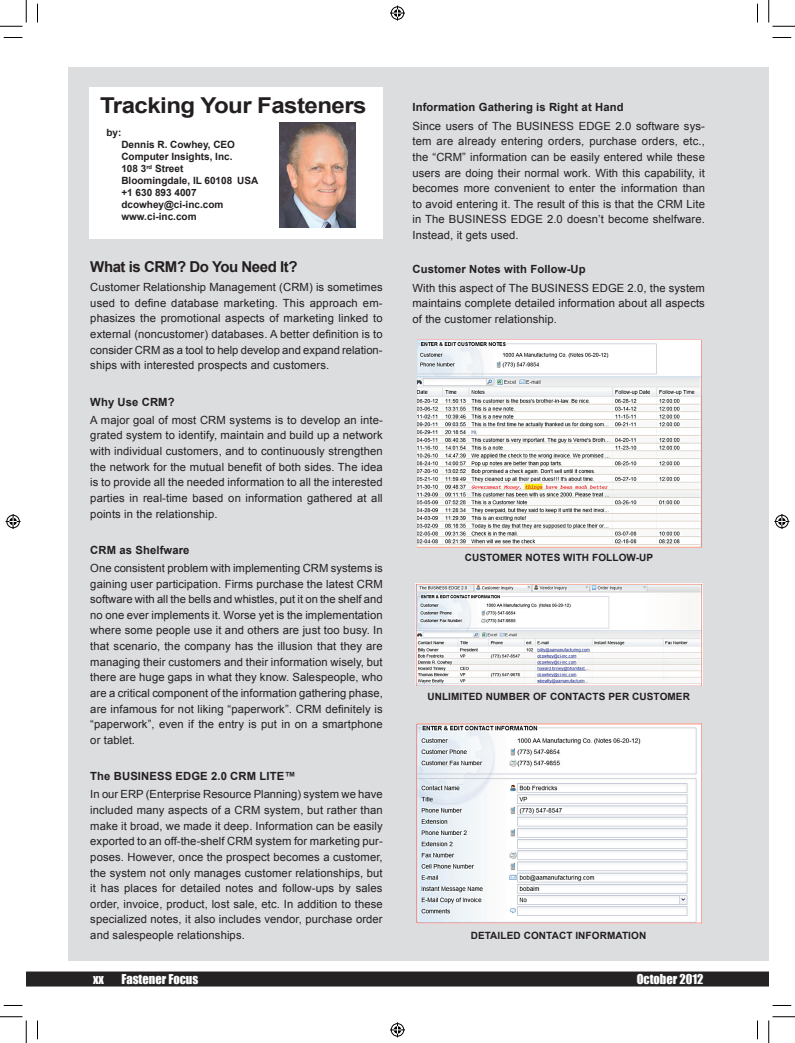
<style>
.page{position:relative;width:795px;height:1043px;background:#fff}
.page>*{position:absolute;margin:0;border:0;box-sizing:border-box;transform-origin:0 0}
.t1{font:700 21.88px "Arial";letter-spacing:-.025em;color:#231f20;scale:1.1 1}
.t2{font:700 15px "Arial";letter-spacing:-.03em;color:#231f20}
.t3{font:12.5px "Impact";color:#fff}
.t4{font:11.25px/15.6px "Arial";letter-spacing:.01em;color:#231f20;text-align:justify}
.t5{font:700 11.25px "Arial";letter-spacing:.01em;color:#231f20}
.t6{font:700 10px/12px "Arial";color:#231f20}
</style>
<div class="page">
<div style="left:68px;top:67px;width:701px;height:893px;background:#dcdddf"></div>
<div style="left:89px;top:87px;width:294px;height:151px;background:#fff"></div>
<img style="left:279px;top:123px;width:77px;height:105px">
<img style="left:417px;top:339px;width:284px;height:208px">
<img style="left:415px;top:583px;width:287px;height:102px">
<img style="left:417px;top:723px;width:284px;height:200px">
<div style="left:26px;top:971px;width:743px;height:15px;background:#262324"></div>
<svg style="left:4px;top:37px;width:18px;height:1px"></svg>
<svg style="left:773px;top:37px;width:18px;height:1px"></svg>
<svg style="left:4px;top:1005px;width:18px;height:1px"></svg>
<svg style="left:773px;top:1005px;width:18px;height:1px"></svg>
<svg style="left:37px;top:4px;width:1px;height:18px"></svg>
<svg style="left:37px;top:1020px;width:1px;height:19px"></svg>
<svg style="left:757px;top:4px;width:1px;height:18px"></svg>
<svg style="left:757px;top:1020px;width:1px;height:19px"></svg>
<svg style="left:0;top:0;width:27px;height:27px"></svg>
<svg style="left:0;top:1016px;width:27px;height:26px"></svg>
<svg style="left:769px;top:0;width:26px;height:27px"></svg>
<svg style="left:769px;top:1016px;width:26px;height:26px"></svg>
<svg style="left:390px;top:6px;width:15px;height:15px"></svg>
<svg style="left:390px;top:1022px;width:15px;height:15px"></svg>
<svg style="left:6px;top:514px;width:15px;height:15px"></svg>
<svg style="left:774px;top:514px;width:15px;height:15px"></svg>
<h1 class="t1" style="left:100px;top:91px;width:244px">Tracking Your Fasteners</h1>
<p class="t6" style="left:106px;top:127px;width:16px">by:</p>
<p class="t6" style="left:121px;top:139px;width:139px">Dennis R. Cowhey, CEO<br>Computer Insights, Inc.<br>108 3<sup>rd</sup> Street<br>Bloomingdale, IL 60108 USA +1 630 893 4007 dcowhey@ci-inc.com www.ci-inc.com</p>
<h2 class="t2" style="left:90px;top:256px;width:209px">What is CRM? Do You Need It?</h2>
<p class="t4" style="left:90px;top:279px;width:294px">Customer Relationship Management (CRM) is sometimes used to define database marketing. This approach em&shy;phasizes the promotional aspects of marketing linked to external (noncustomer) databases. A better definition is to consider CRM as a tool to help develop and expand relation&shy;ships with interested prospects and customers.</p>
<p class="t5" style="left:90px;top:394px;width:86px">Why Use CRM?</p>
<p class="t4" style="left:90px;top:412px;width:294px">A major goal of most CRM systems is to develop an inte&shy;grated system to identify, maintain and build up a network with individual customers, and to continuously strengthen the network for the mutual benefit of both sides. The idea is to provide all the needed information to all the interested parties in real-time based on information gathered at all points in the relationship.</p>
<p class="t5" style="left:90px;top:542px;width:101px">CRM as Shelfware</p>
<p class="t4" style="left:90px;top:560px;width:294px">One consistent problem with implementing CRM systems is gaining user participation. Firms purchase the latest CRM software with all the bells and whistles, put it on the shelf and no one ever implements it. Worse yet is the implementation where some people use it and others are just too busy. In that scenario, the company has the illusion that they are managing their customers and their information wisely, but there are huge gaps in what they know. Salespeople, who are a critical component of the information gathering phase, are infamous for not liking “paperwork”. CRM definitely is “paperwork”, even if the entry is put in on a smartphone or tablet.</p>
<p class="t5" style="left:90px;top:768px;width:207px">The BUSINESS EDGE 2.0 CRM LITE™</p>
<p class="t4" style="left:90px;top:786px;width:294px">In our ERP (Enterprise Resource Planning) system we have included many aspects of a CRM system, but rather than make it broad, we made it deep. Information can be easily exported to an off-the-shelf CRM system for marketing pur&shy;poses. However, once the prospect becomes a customer, the system not only manages customer relationships, but it has places for detailed notes and follow-ups by sales order, invoice, product, lost sale, etc. In addition to these specialized notes, it also includes vendor, purchase order and salespeople relationships.</p>
<p class="t5" style="left:413px;top:100px;width:213px">Information Gathering is Right at Hand</p>
<p class="t4" style="left:413px;top:118px;width:294px">Since users of The BUSINESS EDGE 2.0 software sys&shy;tem are already entering orders, purchase orders, etc., the “CRM” information can be easily entered while these users are doing their normal work. With this capability, it becomes more convenient to enter the information than to avoid entering it. The result of this is that the CRM Lite in The BUSINESS EDGE 2.0 doesn’t become shelfware.<br>Instead, it gets used.</p>
<p class="t5" style="left:413px;top:262px;width:175px">Customer Notes with Follow-Up</p>
<p class="t4" style="left:413px;top:280px;width:294px">With this aspect of The BUSINESS EDGE 2.0, the system maintains complete detailed information about all aspects of the customer relationship.</p>
<p class="t6" style="left:465px;top:552px;width:190px">CUSTOMER NOTES WITH FOLLOW-UP</p>
<p class="t6" style="left:427px;top:690px;width:264px">UNLIMITED NUMBER OF CONTACTS PER CUSTOMER</p>
<p class="t6" style="left:471px;top:929px;width:177px">DETAILED CONTACT INFORMATION</p>
<p class="t3" style="left:93px;top:969px;width:12px">xx</p>
<p class="t3" style="left:121px;top:969px;width:78px">Fastener Focus</p>
<p class="t3" style="left:637px;top:969px;width:68px">October 2012</p>
</div>
